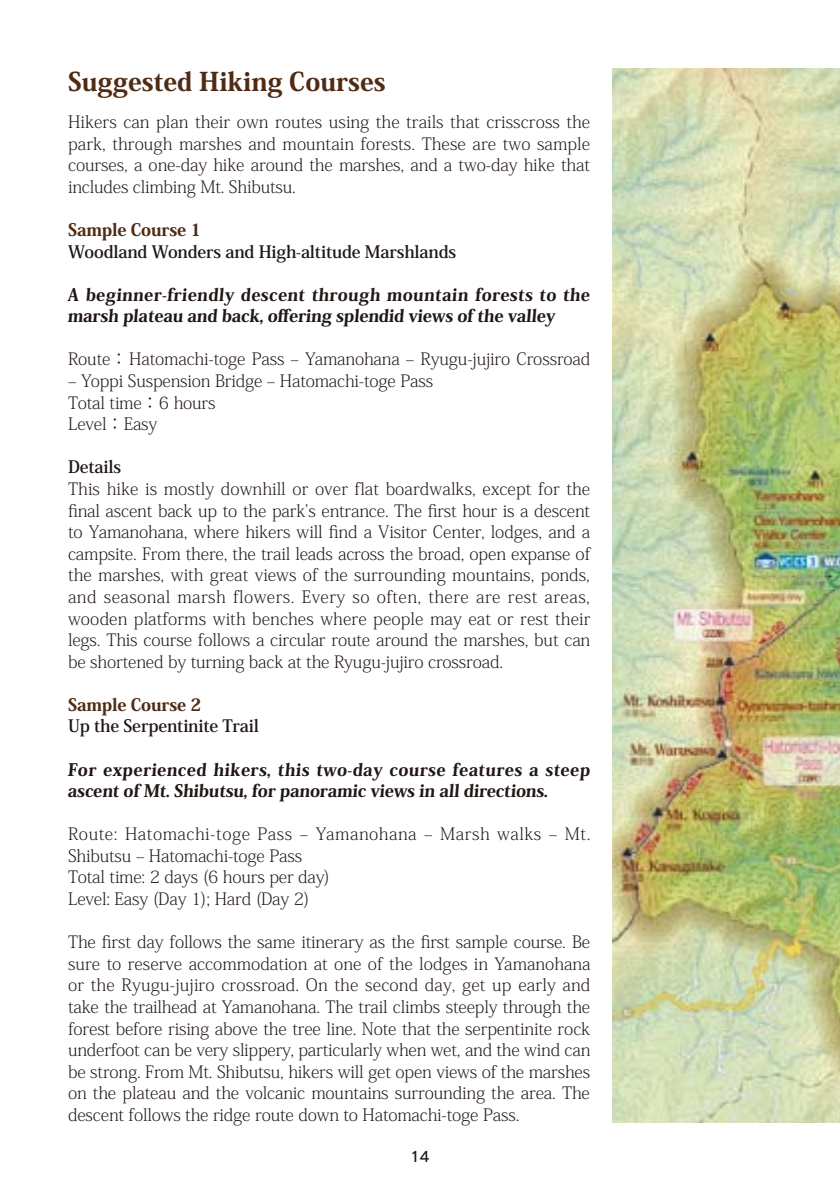
<style>
.page{position:relative;width:840px;height:1191px;background:#fff}
.page>*{position:absolute;margin:0;border:0;box-sizing:border-box;transform-origin:0 0}
.t1{font:25.6px "Koz Min Pr 6 N Heavy 90 msp RKSJ H";color:#4f2b14}
.t2{font:17px/21.6px "Koz Min Pr 6 N Extra Light 90 msp RKSJ H";letter-spacing:-.01em;color:#201715;text-align:justify}
.t3{font:17px/21.6px "Koz Min Pr 6 N Heavy 90 msp RKSJ H";letter-spacing:.02em;color:#201715}
.t4{font:17px "Koz Min Pr 6 N Bold 90 msp RKSJ H";letter-spacing:-.01em;color:#201715}
.t5{font:17px "Koz Min Pr 6 N Heavy 90 msp RKSJ H";letter-spacing:-.01em;color:#4f2b14}
.t6{font:14.2px "Rodin Pro DB 90 msp RKSJ H";color:#201715}
</style>
<div class="page">
<img style="left:612px;top:68px;width:227px;height:1055px">
<h1 class="t1" style="left:68px;top:71px;width:319px">Suggested Hiking Courses</h1>
<p class="t2" style="left:68px;top:113px;width:523px">Hikers can plan their own routes using the trails that crisscross the park, through marshes and mountain forests. These are two sample courses, a one-day hike around the marshes, and a two-day hike that includes climbing Mt. Shibutsu.</p>
<p class="t5" style="left:68px;top:223px;width:135px">Sample Course 1</p>
<p class="t4" style="left:68px;top:245px;width:389px">Woodland Wonders and High-altitude Marshlands</p>
<p class="t3" style="left:67px;top:286px;width:525px">A beginner-friendly descent through mountain forests to the marsh plateau and back, offering splendid views of the valley</p>
<p class="t2" style="left:68px;top:350px;width:523px;text-align:left">Route： Hatomachi-toge Pass ‒ Yamanohana ‒ Ryugu-jujiro Crossroad ‒ Yoppi Suspension Bridge ‒ Hatomachi-toge Pass<br>Total time： 6 hours<br>Level： Easy</p>
<p class="t4" style="left:68px;top:460px;width:55px">Details</p>
<p class="t2" style="left:68px;top:480px;width:523px">This hike is mostly downhill or over flat boardwalks, except for the final ascent back up to the parkʼs entrance. The first hour is a descent to Yamanohana, where hikers will find a Visitor Center, lodges, and a campsite. From there, the trail leads across the broad, open expanse of the marshes, with great views of the surrounding mountains, ponds, and seasonal marsh flowers. Every so often, there are rest areas, wooden platforms with benches where people may eat or rest their legs. This course follows a circular route around the marshes, but can be shortened by turning back at the Ryugu-jujiro crossroad.</p>
<p class="t5" style="left:68px;top:698px;width:135px">Sample Course 2</p>
<p class="t4" style="left:68px;top:719px;width:192px">Up the Serpentinite Trail</p>
<p class="t3" style="left:67px;top:760px;width:525px">For experienced hikers, this two-day course features a steep ascent of Mt. Shibutsu, for panoramic views in all directions.</p>
<p class="t2" style="left:68px;top:825px;width:523px;text-align:left">Route: Hatomachi-toge Pass ‒ Yamanohana ‒ Marsh walks ‒ Mt.<br>Shibutsu ‒ Hatomachi-toge Pass<br>Total time: 2 days (6 hours per day)<br>Level: Easy (Day 1); Hard (Day 2)</p>
<p class="t2" style="left:68px;top:933px;width:523px">The first day follows the same itinerary as the first sample course. Be sure to reserve accommodation at one of the lodges in Yamanohana or the Ryugu-jujiro crossroad. On the second day, get up early and take the trailhead at Yamanohana. The trail climbs steeply through the forest before rising above the tree line. Note that the serpentinite rock underfoot can be very slippery, particularly when wet, and the wind can be strong. From Mt. Shibutsu, hikers will get open views of the marshes on the plateau and the volcanic mountains surrounding the area. The descent follows the ridge route down to Hatomachi-toge Pass.</p>
<p class="t6" style="left:410px;top:1151px;width:21px">14</p>
</div>
